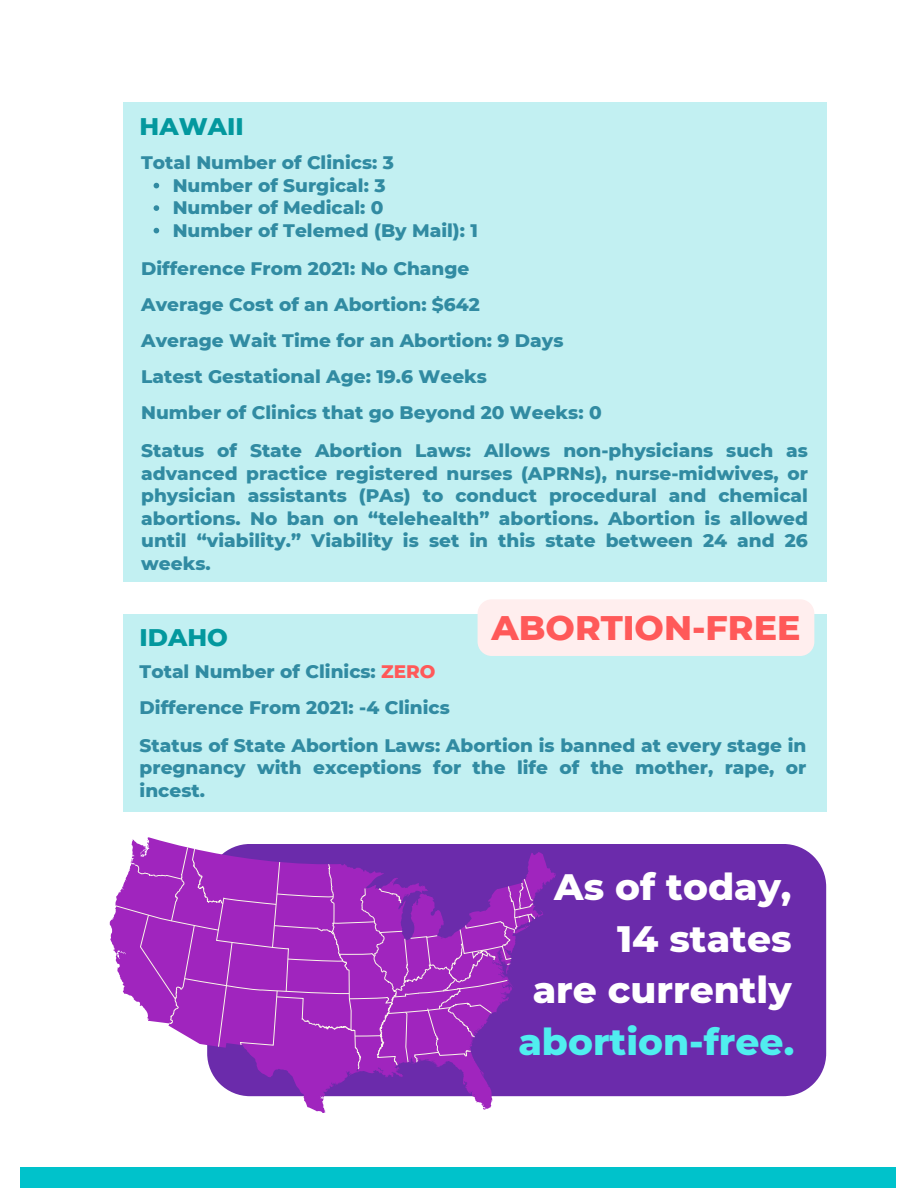
<style>
.page{position:relative;width:918px;height:1188px;background:#fff}
.page>*{position:absolute;margin:0;border:0;box-sizing:border-box;transform-origin:0 0}
.t1{font:800 37.5px "Montserrat";color:#fff}
.t2{font:800 37.5px "Montserrat";color:#50eeef}
.t3{font:800 34.8px "Montserrat";color:#ff5959}
.t4{font:800 24.6px "Montserrat";color:#03989e}
.t5{font:800 18.45px/22.5px "Montserrat";color:#318ba2;text-align:justify}
.s1{color:#ff5959}
</style>
<div class="page">
<div style="left:21px;top:1167px;width:875px;height:21px;background:#00c2cb"></div>
<div style="left:123px;top:102px;width:703px;height:480px;background:#c2f0f2"></div>
<div style="left:123px;top:614px;width:703px;height:197px;background:#c2f0f2"></div>
<div style="left:556px;top:844px;width:270px;height:252px;background:#6b2bab"></div>
<svg style="left:110px;top:837px;width:446px;height:276px"></svg>
<svg style="left:115px;top:847px;width:420px;height:223px;background:#9e3abf"></svg>
<svg style="left:154px;top:183px;width:5px;height:5px"></svg>
<svg style="left:154px;top:205px;width:5px;height:6px"></svg>
<svg style="left:154px;top:228px;width:5px;height:5px"></svg>
<div style="left:478px;top:599px;width:336px;height:57px;background:#fee;border-radius:14px"></div>
<p class="t4" style="left:140px;top:111px;width:106px">HAWAII</p>
<p class="t5" style="left:141px;top:151px;width:254px">Total Number of Clinics: 3</p>
<p class="t5" style="left:173px;top:174px;width:214px">Number of Surgical: 3</p>
<p class="t5" style="left:173px;top:196px;width:212px">Number of Medical: 0</p>
<p class="t5" style="left:173px;top:219px;width:307px">Number of Telemed (By Mail): 1</p>
<p class="t5" style="left:141px;top:257px;width:330px">Difference From 2021: No Change</p>
<p class="t5" style="left:141px;top:293px;width:340px">Average Cost of an Abortion: $642</p>
<p class="t5" style="left:141px;top:329px;width:424px">Average Wait Time for an Abortion: 9 Days</p>
<p class="t5" style="left:141px;top:365px;width:347px">Latest Gestational Age: 19.6 Weeks</p>
<p class="t5" style="left:141px;top:401px;width:462px">Number of Clinics that go Beyond 20 Weeks: 0</p>
<p class="t5" style="left:141px;top:439px;width:668px">Status of State Abortion Laws: Allows non-physicians such as advanced practice registered nurses (APRNs), nurse-midwives, or physician assistants (PAs) to conduct procedural and chemical abortions. No ban on “telehealth” abortions. Abortion is allowed until “viability.” Viability is set in this state between 24 and 26 weeks.</p>
<p class="t4" style="left:140px;top:623px;width:90px">IDAHO</p>
<p class="t3" style="left:491px;top:606px;width:310px">ABORTION-FREE</p>
<p class="t5" style="left:140px;top:660px;width:297px">Total Number of Clinics: <span class="s1">ZERO</span></p>
<p class="t5" style="left:140px;top:696px;width:312px">Difference From 2021: -4 Clinics</p>
<p class="t5" style="left:140px;top:734px;width:668px">Status of State Abortion Laws: Abortion is banned at every stage in pregnancy with exceptions for the life of the mother, rape, or incest.</p>
<p class="t1" style="left:554px;top:864px;width:239px">As of today,</p>
<p class="t1" style="left:617px;top:915px;width:176px">14 states</p>
<p class="t1" style="left:533px;top:967px;width:260px">are currently</p>
<p class="t2" style="left:518px;top:1019px;width:277px">abortion-free.</p>
</div>
